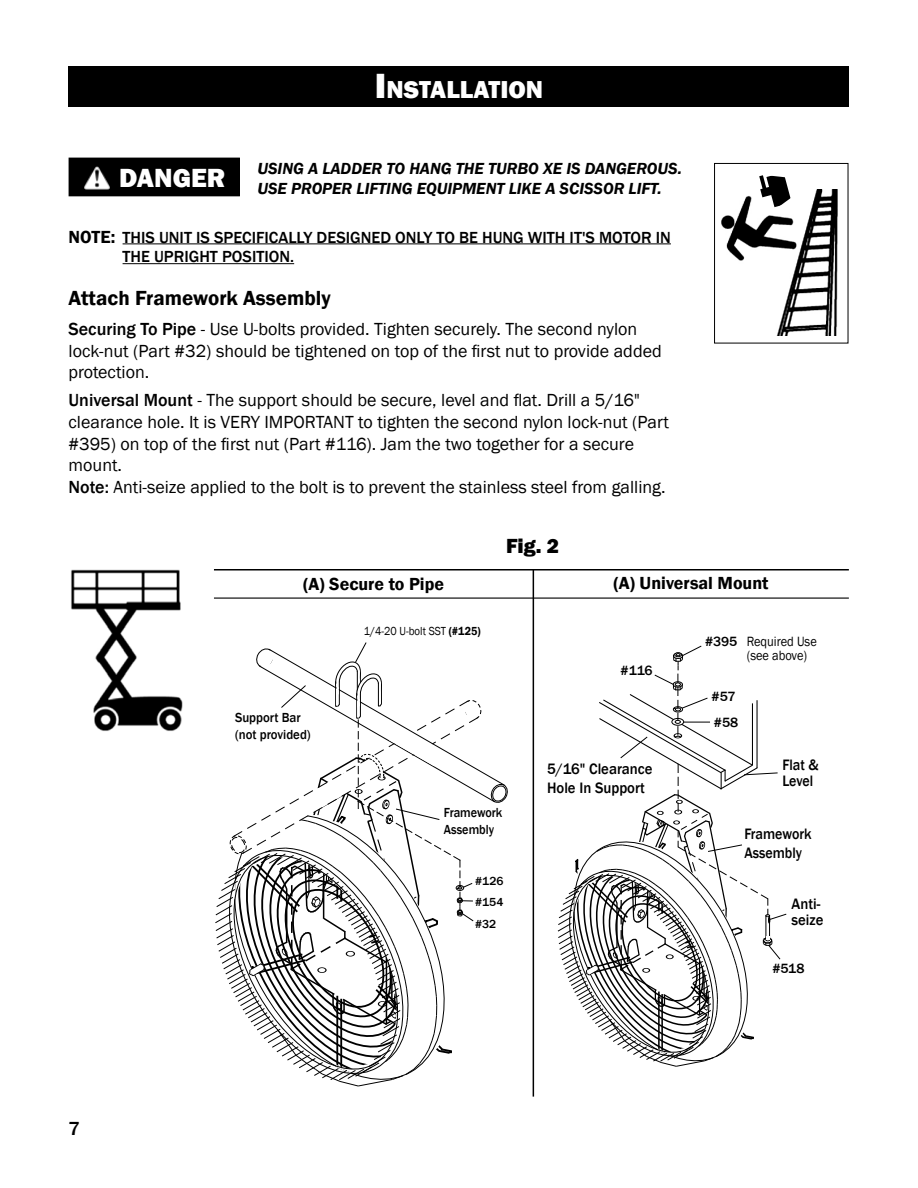
<style>
.page{position:relative;width:918px;height:1188px;background:#fff}
.page>*{position:absolute;margin:0;border:0;box-sizing:border-box;transform-origin:0 0}
.t1{font:800 25.2px "Franklin Gothic";color:#fff}
.t2{font:600 21px "Franklin Gothic";color:#000}
.t3{font:800 21px "Franklin Gothic";color:#000}
.t4{font:500 19.5px "Franklin Gothic";color:#000}
.t5{font:18px/21.6px "Franklin Gothic";color:#000}
.t6{font:600 18px "Franklin Gothic";color:#000}
.t7{font:italic 600 16.5px/20.2px "Franklin Gothic";color:#000}
.t8{font:500 16.5px/19.8px "Franklin Gothic";color:#000}
.t9{font:500 15.6px/18.6px "Franklin Gothic";color:#000;scale:.95 1}
.t10{font:500 15.6px/18.6px "Franklin Gothic";color:#000;scale:.9 1}
.t11{font:13.8px/13.8px "Franklin Gothic";color:#000;scale:.9 1}
.t12{font:500 13.8px "Franklin Gothic";color:#000}
.t13{font:500 13.5px/16.2px "Franklin Gothic";color:#000;scale:.95 1}
.t14{font:500 13.5px/16.2px "Franklin Gothic";color:#000;scale:.9 1}
.t15{font:12px "Franklin Gothic";color:#000;scale:.9 1}
.t16{font:500 12px/21px "Franklin Gothic";color:#000;text-align:justify}
.s1{font-size:36px}
.s2{font-weight:600;font-size:18px}
.s3{font-weight:500}
.s4{font-weight:600}
</style>
<div class="page">
<div style="left:69px;top:66px;width:780px;height:41px;background:#000"></div>
<img style="left:721px;top:189px;width:128px;height:147px">
<svg style="left:750px;top:162px;width:67px;height:66px"></svg>
<img style="left:71px;top:569px;width:112px;height:162px">
<div style="left:69px;top:158px;width:170px;height:38px;background:#000"></div>
<img style="left:84px;top:166px;width:25px;height:24px">
<div style="left:714px;top:163px;width:134px;height:180px;border:1px solid #000"></div>
<hr style="left:214px;top:569px;width:635px;height:2px;background:#000">
<hr style="left:533px;top:569px;width:1px;height:528px;background:#000">
<hr style="left:214px;top:598px;width:635px;height:1px;background:#000">
<svg style="left:215px;top:642px;width:293px;height:445px"></svg>
<svg style="left:557px;top:645px;width:230px;height:422px"></svg>
<hr style="left:123px;top:243px;width:548px;height:1px;background:#000">
<hr style="left:123px;top:263px;width:171px;height:1px;background:#000">
<h1 class="t1" style="left:375px;top:74px;width:170px"><span class="s1">I</span> NSTALLATION</h1>
<p class="t7" style="left:119px;top:158px;width:564px;text-indent:138px">USING A LADDER TO HANG THE TURBO XE IS DANGEROUS.<br><sup>DANGER</sup> USE PROPER LIFTING EQUIPMENT LIKE A SCISSOR LIFT.</p>
<p class="t8" style="left:123px;top:227px;width:550px;text-indent:-54px"><span class="s2">NOTE:</span> THIS UNIT IS SPECIFICALLY DESIGNED ONLY TO BE HUNG WITH IT'S MOTOR IN<br>THE UPRIGHT POSITION.</p>
<p class="t2" style="left:69px;top:285px;width:264px">Attach Framework Assembly</p>
<p class="t5" style="left:69px;top:319px;width:595px"><span class="s3">Securing To Pipe</span> - Use U-bolts provided. Tighten securely. The second nylon lock-nut (Part #32) should be tightened on top of the first nut to provide added protection.</p>
<p class="t5" style="left:69px;top:390px;width:602px"><span class="s3">Universal Mount</span> - The support should be secure, level and flat. Drill a 5/16" clearance hole. It is VERY IMPORTANT to tighten the second nylon lock-nut (Part #395) on top of the first nut (Part #116). Jam the two together for a secure mount.<br><span class="s3">Note:</span> Anti-seize applied to the bolt is to prevent the stainless steel from galling.</p>
<p class="t6" style="left:303px;top:572px;width:142px">(A) Secure to Pipe</p>
<p class="t13" style="left:235px;top:710px;width:81px">Support Bar (not provided)</p>
<p class="t15" style="left:364px;top:623px;width:131px">1/4-20 U-bolt SST <span class="s4">(#125)</span></p>
<p class="t3" style="left:506px;top:533px;width:55px">Fig. 2</p>
<p class="t6" style="left:614px;top:572px;width:156px">(A) Universal Mount</p>
<p class="t12" style="left:621px;top:662px;width:34px">#116</p>
<p class="t12" style="left:705px;top:633px;width:34px">#395</p>
<p class="t11" style="left:747px;top:635px;width:79px">Required Use (see above)</p>
<p class="t12" style="left:712px;top:688px;width:25px">#57</p>
<p class="t12" style="left:714px;top:714px;width:26px">#58</p>
<p class="t9" style="left:547px;top:760px;width:112px">5/16" Clearance<br>Hole In Support</p>
<p class="t10" style="left:782px;top:758px;width:42px;line-height:15.6px">Flat &amp;<br>Level</p>
<p class="t4" style="left:69px;top:1117px;width:13px">7</p>
<p class="t14" style="left:444px;top:805px;width:66px">Framework<br>Assembly</p>
<p class="t16" style="left:475px;top:871px;width:30px">#126 #154 #32</p>
<p class="t10" style="left:744px;top:825px;width:76px">Framework<br>Assembly</p>
<p class="t9" style="left:792px;top:896px;width:35px;line-height:15.6px">Anti&shy;seize</p>
<p class="t12" style="left:772px;top:960px;width:34px">#518</p>
</div>
